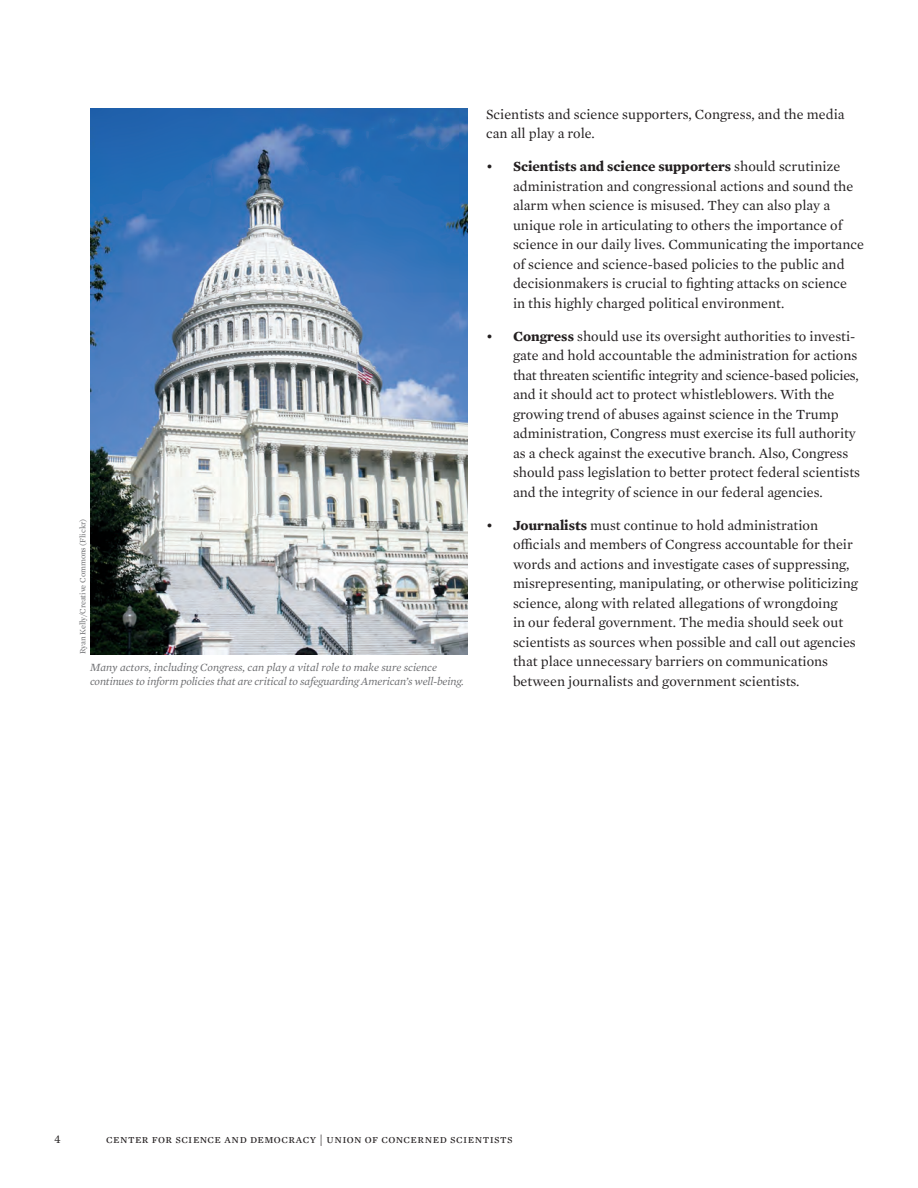
<style>
.page{position:relative;width:918px;height:1188px;background:#fff}
.page>*{position:absolute;margin:0;border:0;box-sizing:border-box;transform-origin:0 0}
.t1{font:14.25px/19.5px "Mercury Text G1";color:#231f20}
.t2{font:12px "Mercury Text G1 Roman SC";letter-spacing:.04em;color:#231f20}
.t3{font:12px "Mercury Text G1";color:#231f20}
.t4{font:italic 11.25px/13.5px "Mercury Text G1";letter-spacing:-.015em;color:#6c6d70}
.t5{font:8.25px "Mercury Text G1";letter-spacing:-.01em;color:#6c6d70}
.s1{font-weight:700}
</style>
<div class="page">
<img style="left:90px;top:108px;width:378px;height:546px">
<p class="t5" style="left:77px;top:654px;width:137px;rotate:-90deg">Ryan Kelly/Creative Commons (Flickr)</p>
<p class="t4" style="left:90px;top:660px;width:375px">Many actors, including Congress, can play a vital role to make sure science continues to inform policies that are critical to safeguarding American’s well-being.</p>
<p class="t1" style="left:486px;top:103px;width:360px">Scientists and science supporters, Congress, and the media can all play a role.</p>
<p class="t1" style="left:513px;top:156px;width:352px;text-indent:-27px">• <span class="s1">Scientists and science supporters</span> should scrutinize administration and congressional actions and sound the alarm when science is misused. They can also play a unique role in articulating to others the importance of science in our daily lives. Communicating the importance of science and science-based policies to the public and decisionmakers is crucial to fighting attacks on science<br>in this highly charged political environment.</p>
<p class="t1" style="left:513px;top:325px;width:349px;text-indent:-27px">• <span class="s1">Congress</span> should use its oversight authorities to investi&shy;gate and hold accountable the administration for actions that threaten scientific integrity and science-based policies, and it should act to protect whistleblowers. With the growing trend of abuses against science in the Trump administration, Congress must exercise its full authority as a check against the executive branch. Also, Congress should pass legislation to better protect federal scientists and the integrity of science in our federal agencies.</p>
<p class="t1" style="left:513px;top:514px;width:346px;text-indent:-27px">• <span class="s1">Journalists</span> must continue to hold administration officials and members of Congress accountable for their words and actions and investigate cases of suppressing, misrepresenting, manipulating, or otherwise politicizing science, along with related allegations of wrongdoing<br>in our federal government. The media should seek out scientists as sources when possible and call out agencies that place unnecessary barriers on communications between journalists and government scientists.</p>
<p class="t3" style="left:54px;top:1130px;width:8px">4</p>
<p class="t2" style="left:106px;top:1132px;width:408px">center for science and democracy | union of concerned scientists</p>
</div>
